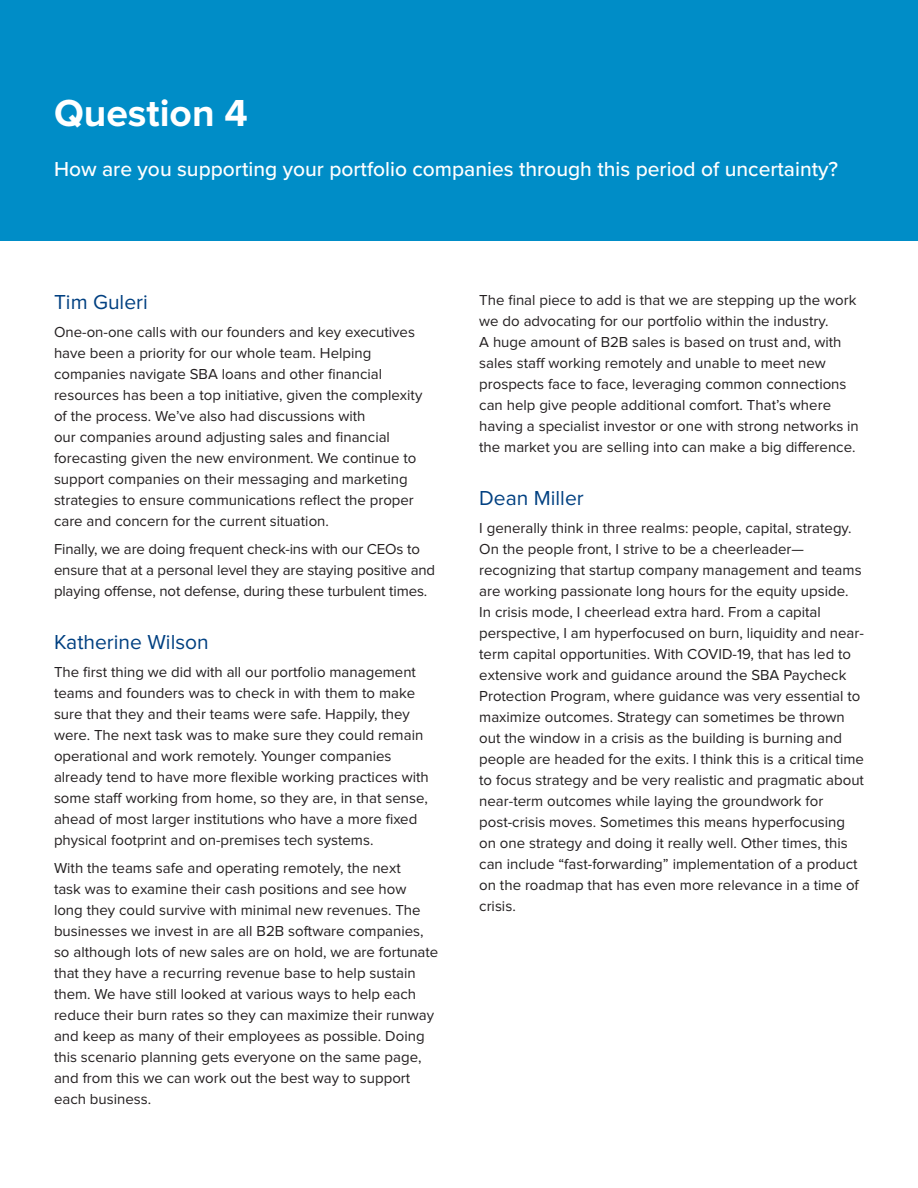
<style>
.page{position:relative;width:918px;height:1188px;background:#fff}
.page>*{position:absolute;margin:0;border:0;box-sizing:border-box;transform-origin:0 0}
.t1{font:700 39px "Proxima Nova";color:#fff}
.t2{font:500 21px "Proxima Nova";color:#fff}
.Names{font:21px "Proxima Nova";color:#014081}
.Reply{font:15px/21px "Proxima Nova";color:#231f20}
</style>
<div class="page">
<div style="left:0;top:0;width:918px;height:240px;background:#008dc7"></div>
<p class="t1" style="left:54px;top:95px;width:195px">Question 4</p>
<p class="t2" style="left:54px;top:156px;width:786px">How are you supporting your portfolio companies through this period of uncertainty?</p>
<p class="Names" style="left:54px;top:293px;width:95px">Tim Guleri</p>
<p class="Reply" style="left:54px;top:322px;width:370px">One-on-one calls with our founders and key executives have been a priority for our whole team. Helping companies navigate SBA loans and other financial resources has been a top initiative, given the complexity of the process. We’ve also had discussions with<br>our companies around adjusting sales and financial forecasting given the new environment. We continue to support companies on their messaging and marketing strategies to ensure communications reflect the proper care and concern for the current situation.</p>
<p class="Reply" style="left:54px;top:539px;width:383px">Finally, we are doing frequent check-ins with our CEOs to ensure that at a personal level they are staying positive and playing offense, not defense, during these turbulent times.</p>
<p class="Names" style="left:54px;top:632px;width:156px">Katherine Wilson</p>
<p class="Reply" style="left:54px;top:662px;width:376px">The first thing we did with all our portfolio management teams and founders was to check in with them to make sure that they and their teams were safe. Happily, they were. The next task was to make sure they could remain operational and work remotely. Younger companies already tend to have more flexible working practices with some staff working from home, so they are, in that sense, ahead of most larger institutions who have a more fixed physical footprint and on-premises tech systems.</p>
<p class="Reply" style="left:54px;top:858px;width:386px">With the teams safe and operating remotely, the next<br>task was to examine their cash positions and see how long they could survive with minimal new revenues. The businesses we invest in are all B2B software companies, so although lots of new sales are on hold, we are fortunate that they have a recurring revenue base to help sustain them. We have still looked at various ways to help each reduce their burn rates so they can maximize their runway and keep as many of their employees as possible. Doing this scenario planning gets everyone on the same page, and from this we can work out the best way to support each business.</p>
<p class="Reply" style="left:479px;top:290px;width:381px">The final piece to add is that we are stepping up the work we do advocating for our portfolio within the industry.<br>A huge amount of B2B sales is based on trust and, with sales staff working remotely and unable to meet new prospects face to face, leveraging common connections can help give people additional comfort. That’s where having a specialist investor or one with strong networks in the market you are selling into can make a big difference.</p>
<p class="Names" style="left:479px;top:488px;width:106px">Dean Miller</p>
<p class="Reply" style="left:479px;top:518px;width:386px">I generally think in three realms: people, capital, strategy.<br>On the people front, I strive to be a cheerleader— recognizing that startup company management and teams are working passionate long hours for the equity upside.<br>In crisis mode, I cheerlead extra hard. From a capital perspective, I am hyperfocused on burn, liquidity and near&shy;term capital opportunities. With COVID-19, that has led to extensive work and guidance around the SBA Paycheck Protection Program, where guidance was very essential to maximize outcomes. Strategy can sometimes be thrown out the window in a crisis as the building is burning and people are headed for the exits. I think this is a critical time to focus strategy and be very realistic and pragmatic about near-term outcomes while laying the groundwork for post-crisis moves. Sometimes this means hyperfocusing on one strategy and doing it really well. Other times, this can include “fast-forwarding” implementation of a product on the roadmap that has even more relevance in a time of crisis.</p>
</div>
